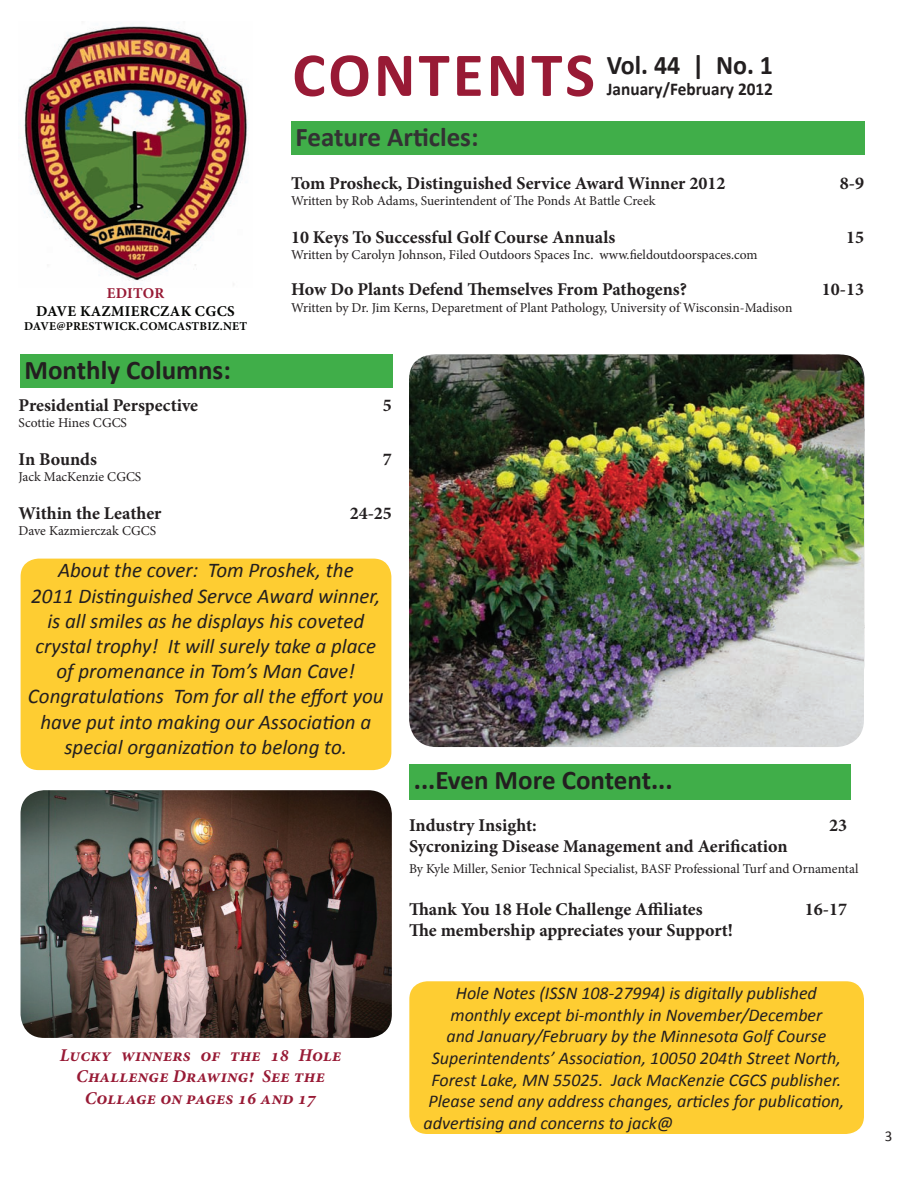
<style>
.page{position:relative;width:918px;height:1188px;background:#fff}
.page>*{position:absolute;margin:0;border:0;box-sizing:border-box;transform-origin:0 0}
.t1{font:700 63px "Calibri";letter-spacing:.05em;color:#981a35}
.t2{font:700 27px "Calibri";color:#231f20}
.t3{font:700 27px "Calibri";color:#333233}
.t4{font:700 27px "Calibri";color:#231f20;scale:.96 1}
.t5{font:italic 21px/25.2px "Calibri";color:#231f20;text-align:center}
.t6{font:700 18px "Minion Pro";color:#231f20}
.t7{font:italic 18px "Calibri";color:#231f20}
.t8{font:italic 700 18px/21.6px "Minion Pro";letter-spacing:.01em;color:#981a35;text-align:center}
.t9{font:700 18px "Calibri";color:#231f20;scale:.96 1}
.t10{font:700 15px "Minion Pro";letter-spacing:.02em;color:#040503}
.t11{font:700 15px "Minion Pro";letter-spacing:.005em;color:#981a35}
.t12{font:15px "Calibri";color:#231f20}
.t13{font:13.5px "Minion Pro";color:#231f20}
.t14{font:700 12px "Minion Pro";letter-spacing:.02em;color:#040503}
</style>
<div class="page">
<img style="left:24px;top:26px;width:225px;height:259px">
<img style="left:409px;top:355px;width:455px;height:392px">
<img style="left:21px;top:790px;width:371px;height:248px">
<div style="left:291px;top:121px;width:573px;height:34px;background:#40ae49"></div>
<div style="left:20px;top:355px;width:373px;height:33px;background:#40ae49"></div>
<div style="left:21px;top:559px;width:370px;height:211px;background:#fecd32;border-radius:18px"></div>
<div style="left:409px;top:764px;width:441px;height:36px;background:#40ae49"></div>
<div style="left:409px;top:981px;width:455px;height:153px;background:#fecd32;border-radius:18px"></div>
<p class="t11" style="left:107px;top:283px;width:59px">Editor</p>
<p class="t10" style="left:36px;top:301px;width:200px">Dave Kazmierczak cgcs</p>
<p class="t14" style="left:24px;top:318px;width:225px">dave@prestwick.comcastbiz.net</p>
<h2 class="t2" style="left:24px;top:353px;width:208px">Monthly Columns:</h2>
<h1 class="t1" style="left:292px;top:35px;width:304px">Contents</h1>
<h2 class="t4" style="left:607px;top:48px;width:175px">Vol. 44 | No. 1</h2>
<h3 class="t9" style="left:607px;top:78px;width:175px">January/February 2012</h3>
<h2 class="t3" style="left:296px;top:120px;width:184px">Feature Articles:</h2>
<h3 class="t6" style="left:291px;top:171px;width:436px">Tom Prosheck, Distinguished Service Award Winner 2012</h3>
<h3 class="t6" style="left:840px;top:171px;width:26px">8-9</h3>
<p class="t13" style="left:291px;top:192px;width:366px">Written by Rob Adams, Suerintendent of The Ponds At Battle Creek</p>
<h3 class="t6" style="left:291px;top:225px;width:326px">10 Keys To Successful Golf Course Annuals</h3>
<h3 class="t6" style="left:846px;top:225px;width:19px">15</h3>
<p class="t13" style="left:291px;top:246px;width:468px">Written by Carolyn Johnson, Filed Outdoors Spaces Inc. www.fieldoutdoorspaces.com</p>
<h3 class="t6" style="left:291px;top:277px;width:397px">How Do Plants Defend Themselves From Pathogens?</h3>
<h3 class="t6" style="left:822px;top:277px;width:44px">10-13</h3>
<p class="t13" style="left:291px;top:298px;width:503px">Written by Dr. Jim Kerns, Deparetment of Plant Pathology, University of Wisconsin-Madison</p>
<h3 class="t6" style="left:18px;top:392px;width:181px">Presidential Perspective</h3>
<h3 class="t6" style="left:383px;top:392px;width:10px">5</h3>
<p class="t13" style="left:18px;top:414px;width:110px">Scottie Hines CGCS</p>
<h3 class="t6" style="left:18px;top:446px;width:80px">In Bounds</h3>
<h3 class="t6" style="left:383px;top:446px;width:10px">7</h3>
<p class="t13" style="left:18px;top:468px;width:124px">Jack MacKenzie CGCS</p>
<h3 class="t6" style="left:18px;top:500px;width:144px">Within the Leather</h3>
<h3 class="t6" style="left:350px;top:500px;width:44px">24-25</h3>
<p class="t13" style="left:18px;top:522px;width:139px">Dave Kazmierczak CGCS</p>
<p class="t5" style="left:28px;top:557px;width:357px">About the cover: Tom Proshek, the<br>2011 Distinguished Servce Award winner, is all smiles as he displays his coveted crystal trophy! It will surely take a place of promenance in Tom’s Man Cave!<br>Congratulations Tom for all the effort you have put into making our Association a special organization to belong to.</p>
<h3 class="t8" style="left:60px;top:1044px;width:283px">Lucky winners of the 18 Hole<br>Challenge Drawing! See the<br>Collage on pages 16 and 17</h3>
<h2 class="t2" style="left:414px;top:763px;width:260px">...Even More Content...</h2>
<h3 class="t6" style="left:409px;top:813px;width:129px">Industry Insight:</h3>
<h3 class="t6" style="left:829px;top:813px;width:19px">23</h3>
<h3 class="t6" style="left:409px;top:834px;width:380px">Sycronizing Disease Management and Aerification</h3>
<p class="t13" style="left:409px;top:860px;width:451px">By Kyle Miller, Senior Technical Specialist, BASF Professional Turf and Ornamental</p>
<h3 class="t6" style="left:409px;top:897px;width:295px">Thank You 18 Hole Challenge Affiliates</h3>
<h3 class="t6" style="left:805px;top:897px;width:44px">16-17</h3>
<h3 class="t6" style="left:409px;top:918px;width:325px">The membership appreciates your Support!</h3>
<h3 class="t7" style="left:456px;top:981px;width:363px">Hole Notes (ISSN 108-27994) is digitally published</h3>
<h3 class="t7" style="left:450px;top:1002px;width:373px">monthly except bi-monthly in November/December</h3>
<h3 class="t7" style="left:446px;top:1024px;width:381px">and January/February by the Minnesota Golf Course</h3>
<h3 class="t7" style="left:432px;top:1046px;width:411px">Superintendents’ Association, 10050 204th Street North,</h3>
<h3 class="t7" style="left:432px;top:1067px;width:411px">Forest Lake, MN 55025. Jack MacKenzie CGCS publisher.</h3>
<h3 class="t7" style="left:428px;top:1089px;width:417px">Please send any address changes, articles for publication,</h3>
<h3 class="t7" style="left:424px;top:1110px;width:251px">advertising and concerns to jack@</h3>
<p class="t12" style="left:885px;top:1127px;width:9px">3</p>
</div>
